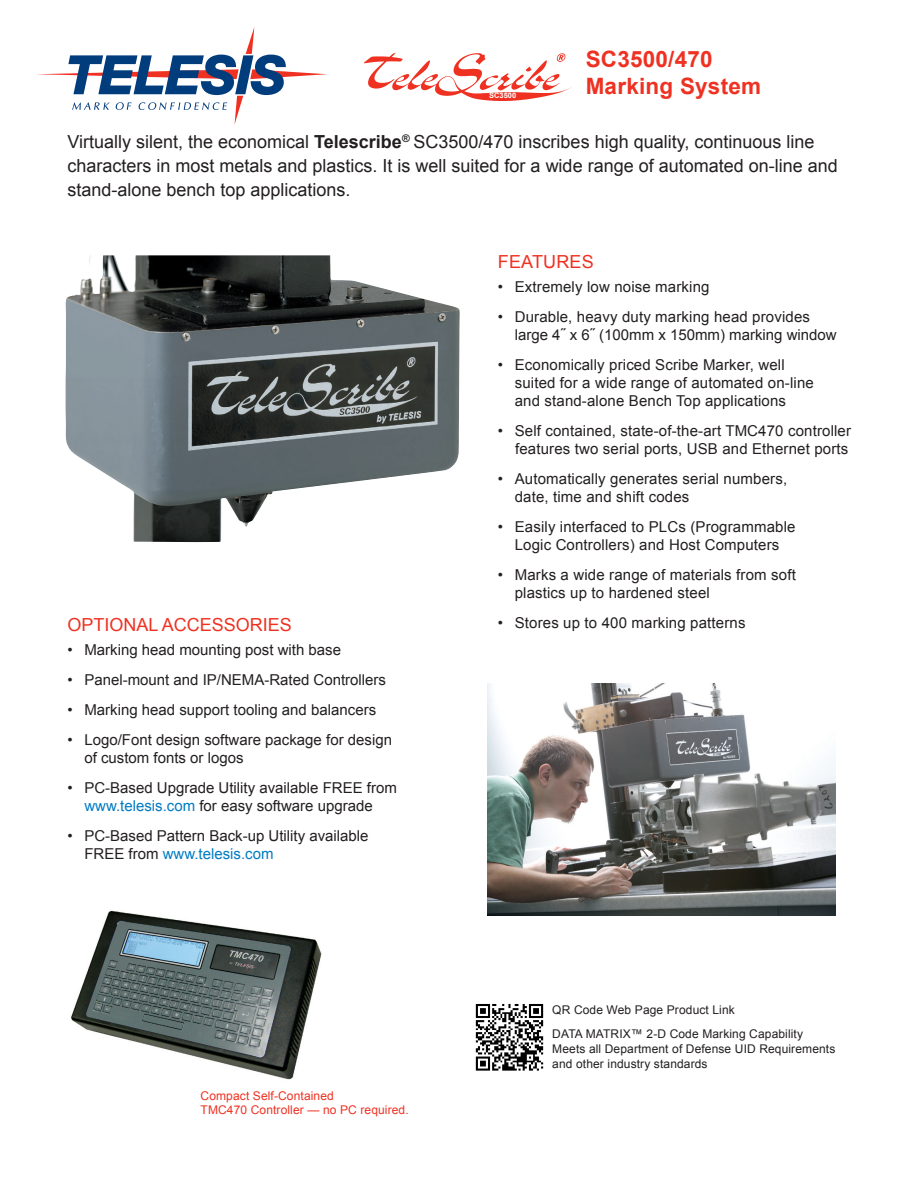
<style>
.page{position:relative;width:918px;height:1188px;background:#fff}
.page>*{position:absolute;margin:0;border:0;box-sizing:border-box;transform-origin:0 0}
.Headline{font:700 22.5px "Arial";letter-spacing:.01em;color:#ef3122}
.Subhead_1{font:18px/24px "Arial";color:#231f20}
.t1{font:18px "Arial";color:#ef3122}
.Body_Text{font:15px/18px "Arial";letter-spacing:.01em;color:#231f20}
.t2{font:12px/15px "Arial";letter-spacing:.01em;color:#231f20}
.t3{font:12px "Arial";letter-spacing:.01em;color:#ef3122}
.Headline-2{font:700 7.5px "Arial";color:#fff}
.s1{font-weight:700}
.s2{color:#007bc3}
</style>
<div class="page">
<svg style="left:37px;top:27px;width:290px;height:97px"></svg>
<img style="left:65px;top:255px;width:395px;height:287px">
<img style="left:71px;top:910px;width:251px;height:170px">
<img style="left:365px;top:54px;width:206px;height:46px">
<img style="left:488px;top:684px;width:347px;height:231px">
<img style="left:475px;top:1004px;width:69px;height:67px">
<p class="Headline-2" style="left:489px;top:91px;width:29px">SC3500</p>
<p class="Headline" style="left:586px;top:45px;width:129px">SC3500/470</p>
<p class="Headline" style="left:586px;top:72px;width:177px">Marking System</p>
<p class="Subhead_1" style="left:68px;top:130px;width:772px">Virtually silent, the economical <span class="s1">Telescribe</span><sup>®</sup> SC3500/470 inscribes high quality, continuous line characters in most metals and plastics. It is well suited for a wide range of automated on-line and stand-alone bench top applications.</p>
<p class="t1" style="left:498px;top:250px;width:97px">FEATURES</p>
<p class="Body_Text" style="left:498px;top:278px;width:213px">• Extremely low noise marking</p>
<p class="Body_Text" style="left:515px;top:308px;width:324px;text-indent:-17px">• Durable, heavy duty marking head provides large 4˝ x 6˝ (100mm x 150mm) marking window</p>
<p class="Body_Text" style="left:515px;top:356px;width:301px;text-indent:-17px">• Economically priced Scribe Marker, well suited for a wide range of automated on-line and stand-alone Bench Top applications</p>
<p class="Body_Text" style="left:498px;top:422px;width:355px">• Self contained, state-of-the-art TMC470 controller</p>
<p class="Body_Text" style="left:515px;top:440px;width:335px">features two serial ports, USB and Ethernet ports</p>
<p class="Body_Text" style="left:515px;top:470px;width:274px;text-indent:-17px">• Automatically generates serial numbers, date, time and shift codes</p>
<p class="Body_Text" style="left:498px;top:518px;width:299px">• Easily interfaced to PLCs (Programmable</p>
<p class="Body_Text" style="left:515px;top:536px;width:266px">Logic Controllers) and Host Computers</p>
<p class="Body_Text" style="left:515px;top:566px;width:283px;text-indent:-17px">• Marks a wide range of materials from soft plastics up to hardened steel</p>
<p class="t1" style="left:68px;top:612px;width:226px">OPTIONAL ACCESSORIES</p>
<p class="Body_Text" style="left:498px;top:614px;width:249px">• Stores up to 400 marking patterns</p>
<p class="Body_Text" style="left:68px;top:640px;width:275px">• Marking head mounting post with base</p>
<p class="Body_Text" style="left:68px;top:670px;width:320px">• Panel-mount and IP/NEMA-Rated Controllers</p>
<p class="Body_Text" style="left:68px;top:700px;width:310px">• Marking head support tooling and balancers</p>
<p class="Body_Text" style="left:84px;top:730px;width:309px;text-indent:-17px">• Logo/Font design software package for design of custom fonts or logos</p>
<p class="Body_Text" style="left:68px;top:778px;width:331px">• PC-Based Upgrade Utility available FREE from</p>
<p class="Body_Text" style="left:84px;top:796px;width:290px"><span class="s2">www.telesis.com</span> for easy software upgrade</p>
<p class="Body_Text" style="left:84px;top:826px;width:286px;text-indent:-17px">• PC-Based Pattern Back-up Utility available<br>FREE from <span class="s2">www.telesis.com</span></p>
<p class="t3" style="left:201px;top:1087px;width:135px">Compact Self-Contained</p>
<p class="t3" style="left:201px;top:1102px;width:210px">TMC470 Controller — no PC required.</p>
<p class="t2" style="left:552px;top:1002px;width:184px">QR Code Web Page Product Link</p>
<p class="t2" style="left:552px;top:1026px;width:252px">DATA MATRIX™ 2-D Code Marking Capability</p>
<p class="t2" style="left:552px;top:1041px;width:285px">Meets all Department of Defense UID Requirements and other industry standards</p>
</div>
